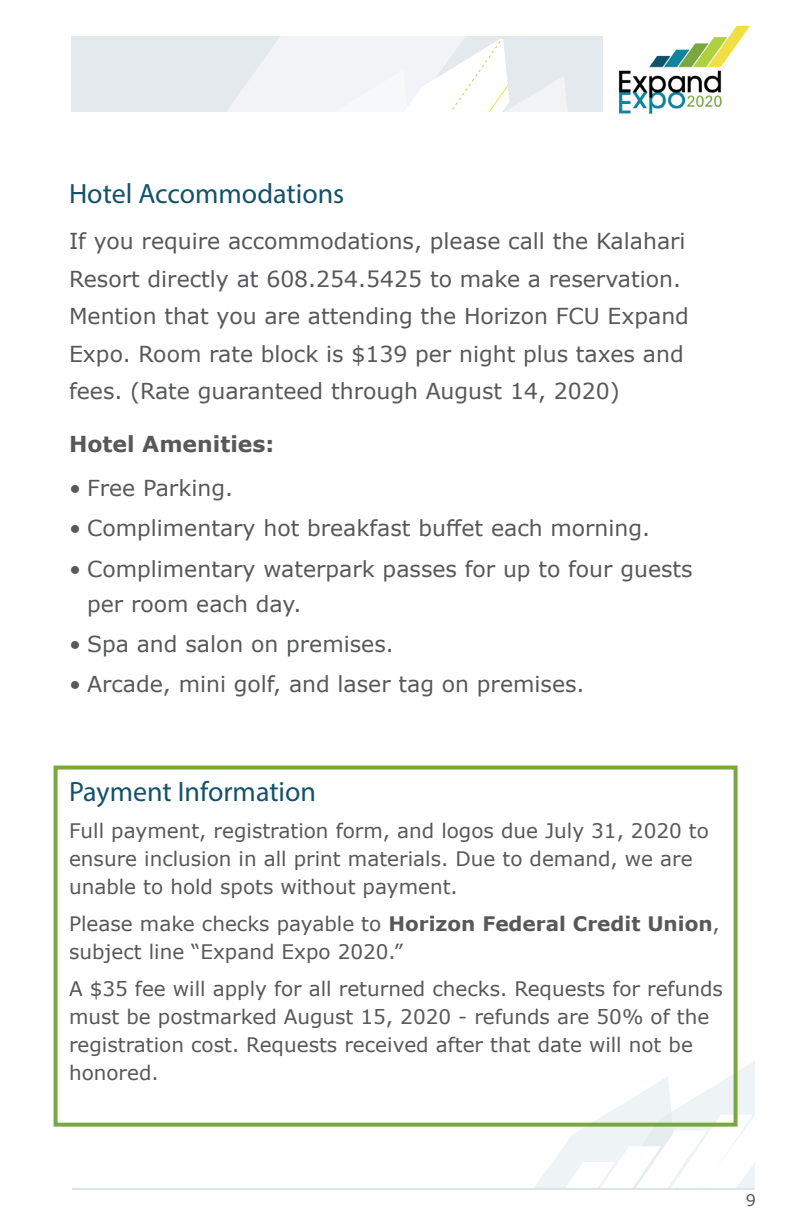
<style>
.page{position:relative;width:792px;height:1224px;background:#fff}
.page>*{position:absolute;margin:0;border:0;box-sizing:border-box;transform-origin:0 0}
.t1{font:28px "Myriad Pro";color:#14526a}
.t2{font:22px/37.6px "Verdana";color:#57585a}
.t3{font:700 22px "Verdana";color:#57585a}
.t4{font:20px/28px "Verdana";color:#57585a}
.t5{font:16px "Verdana";color:#57585a}
.s1{font-weight:700}
</style>
<div class="page">
<div style="left:71px;top:20px;width:684px;height:156px;background:#e4e9ee"></div>
<svg style="left:176px;top:36px;width:289px;height:77px"></svg>
<svg style="left:231px;top:37px;width:339px;height:76px"></svg>
<div style="left:64px;top:113px;width:728px;height:63px;background:#fff"></div>
<div style="left:64px;top:20px;width:728px;height:16px;background:#fff"></div>
<svg style="left:534px;top:1061px;width:221px;height:127px"></svg>
<hr style="left:72px;top:1188px;width:683px;height:2px;background:#dbe4e9">
<div style="left:54px;top:766px;width:684px;height:361px;border:4px solid #7aa840"></div>
<img style="left:603px;top:25px;width:152px;height:89px">
<h3 class="t1" style="left:69px;top:176px;width:277px">Hotel Accommodations</h3>
<p class="t2" style="left:69px;top:222px;width:621px">If you require accommodations, please call the Kalahari Resort directly at 608.254.5425 to make a reservation.<br>Mention that you are attending the Horizon FCU Expand Expo. Room rate block is $139 per night plus taxes and fees. (Rate guaranteed through August 14, 2020)</p>
<h4 class="t3" style="left:69px;top:429px;width:207px">Hotel Amenities:</h4>
<p class="t2" style="left:69px;top:469px;width:166px">• Free Parking.</p>
<p class="t2" style="left:69px;top:509px;width:583px">• Complimentary hot breakfast buffet each morning.</p>
<p class="t2" style="left:87px;top:551px;width:607px;line-height:34.8px;text-indent:-18px">• Complimentary waterpark passes for up to four guests per room each day.</p>
<p class="t2" style="left:69px;top:625px;width:326px">• Spa and salon on premises.</p>
<p class="t2" style="left:69px;top:665px;width:517px">• Arcade, mini golf, and laser tag on premises.</p>
<h3 class="t1" style="left:69px;top:774px;width:249px">Payment Information</h3>
<p class="t4" style="left:69px;top:816px;width:641px">Full payment, registration form, and logos due July 31, 2020 to ensure inclusion in all print materials. Due to demand, we are unable to hold spots without payment.</p>
<p class="t4" style="left:69px;top:909px;width:652px">Please make checks payable to <span class="s1">Horizon Federal Credit Union</span>, subject line “Expand Expo 2020.”</p>
<p class="t4" style="left:69px;top:974px;width:655px">A $35 fee will apply for all returned checks. Requests for refunds must be postmarked August 15, 2020 - refunds are 50% of the registration cost. Requests received after that date will not be honored.</p>
<p class="t5" style="left:746px;top:1189px;width:12px">9</p>
</div>
